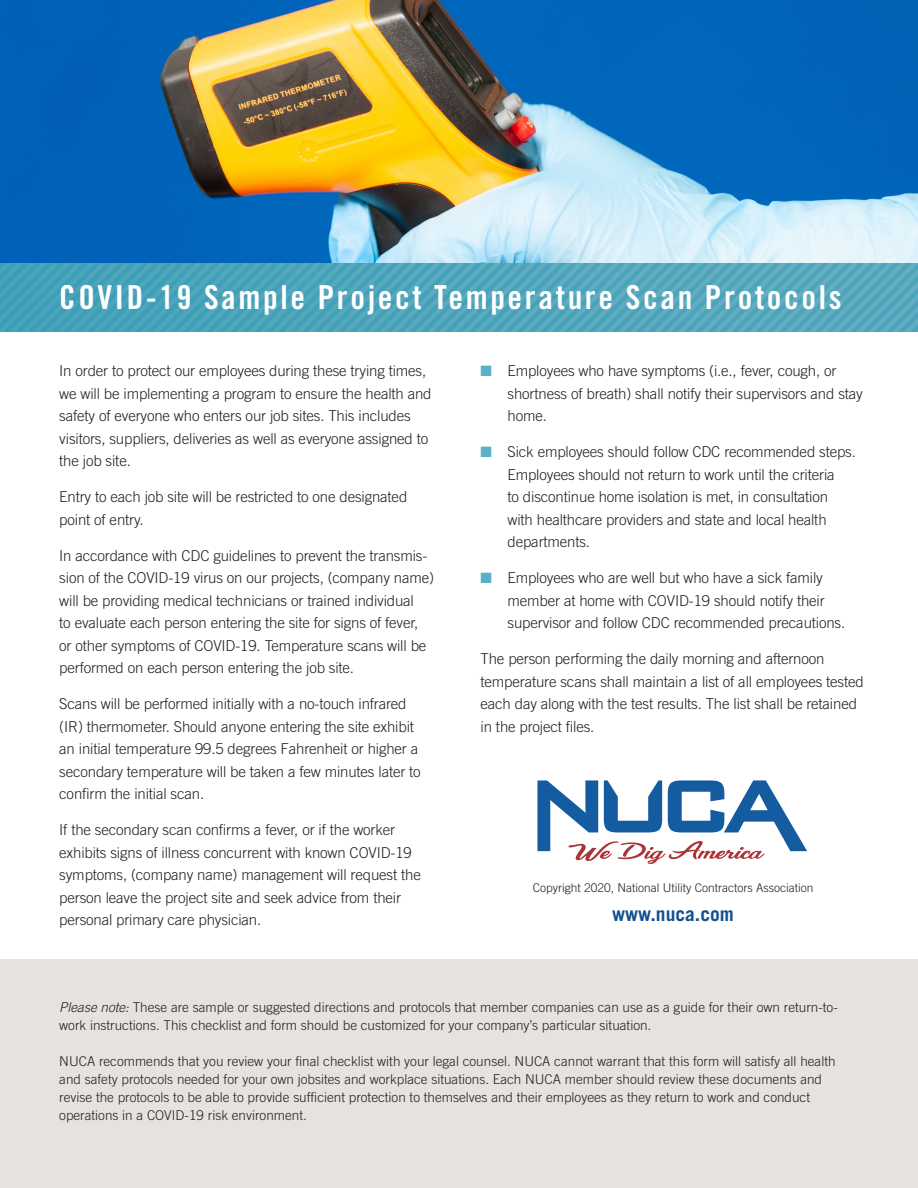
<style>
.page{position:relative;width:918px;height:1188px;background:#fff}
.page>*{position:absolute;margin:0;border:0;box-sizing:border-box;transform-origin:0 0}
.t1{font:33px "Trade Gothic Bold Cond Twenty";letter-spacing:.08em;color:#fff}
.t2{font:700 19.5px "Trade Gothic";color:#12518f}
.t3{font:300 15px/22.5px "Trade Gothic";letter-spacing:-.01em;color:#231f20}
.t4{font:300 13.5px/18px "Trade Gothic";color:#231f20}
.t5{font:300 12px "Trade Gothic";color:#231f20}
.s1{color:#5ab0c8}
.s2{font-style:italic}
</style>
<div class="page">
<div style="left:0;top:959px;width:918px;height:229px;background:#e7e2de"></div>
<img style="left:0;top:0;width:918px;height:264px">
<img style="left:0;top:264px;width:918px;height:67px">
<svg style="left:537px;top:780px;width:270px;height:84px"></svg>
<p class="t1" style="left:59px;top:277px;width:784px">COVID-19 Sample Project Temperature Scan Protocols</p>
<p class="t3" style="left:59px;top:360px;width:374px">In order to protect our employees during these trying times, we will be implementing a program to ensure the health and safety of everyone who enters our job sites. This includes visitors, suppliers, deliveries as well as everyone assigned to the job site.</p>
<p class="t3" style="left:59px;top:486px;width:350px">Entry to each job site will be restricted to one designated point of entry.</p>
<p class="t3" style="left:59px;top:544px;width:376px">In accordance with CDC guidelines to prevent the transmis&shy;sion of the COVID-19 virus on our projects, (company name) will be providing medical technicians or trained individual<br>to evaluate each person entering the site for signs of fever, or other symptoms of COVID-19. Temperature scans will be performed on each person entering the job site.</p>
<p class="t3" style="left:59px;top:693px;width:363px">Scans will be performed initially with a no-touch infrared (IR) thermometer. Should anyone entering the site exhibit an initial temperature 99.5 degrees Fahrenheit or higher a secondary temperature will be taken a few minutes later to confirm the initial scan.</p>
<p class="t3" style="left:59px;top:819px;width:363px">If the secondary scan confirms a fever, or if the worker exhibits signs of illness concurrent with known COVID-19 symptoms, (company name) management will request the person leave the project site and seek advice from their personal primary care physician.</p>
<p class="t3" style="left:508px;top:360px;width:357px;text-indent:-27px"><span class="s1">■</span> Employees who have symptoms (i.e., fever, cough, or shortness of breath) shall notify their supervisors and stay home.</p>
<p class="t3" style="left:508px;top:441px;width:350px;text-indent:-27px"><span class="s1">■</span> Sick employees should follow CDC recommended steps.<br>Employees should not return to work until the criteria<br>to discontinue home isolation is met, in consultation with healthcare providers and state and local health departments.</p>
<p class="t3" style="left:508px;top:567px;width:339px;text-indent:-27px"><span class="s1">■</span> Employees who are well but who have a sick family member at home with COVID-19 should notify their supervisor and follow CDC recommended precautions.</p>
<p class="t3" style="left:481px;top:648px;width:385px">The person performing the daily morning and afternoon temperature scans shall maintain a list of all employees tested each day along with the test results. The list shall be retained in the project files.</p>
<p class="t5" style="left:533px;top:881px;width:282px">Copyright 2020, National Utility Contractors Association</p>
<p class="t2" style="left:612px;top:902px;width:123px">www.nuca.com</p>
<p class="t4" style="left:59px;top:998px;width:780px"><span class="s2">Please note:</span> These are sample or suggested directions and protocols that member companies can use as a guide for their own return-to&shy;work instructions. This checklist and form should be customized for your company’s particular situation.</p>
<p class="t4" style="left:59px;top:1052px;width:778px">NUCA recommends that you review your final checklist with your legal counsel. NUCA cannot warrant that this form will satisfy all health and safety protocols needed for your own jobsites and workplace situations. Each NUCA member should review these documents and revise the protocols to be able to provide sufficient protection to themselves and their employees as they return to work and conduct operations in a COVID-19 risk environment.</p>
</div>
